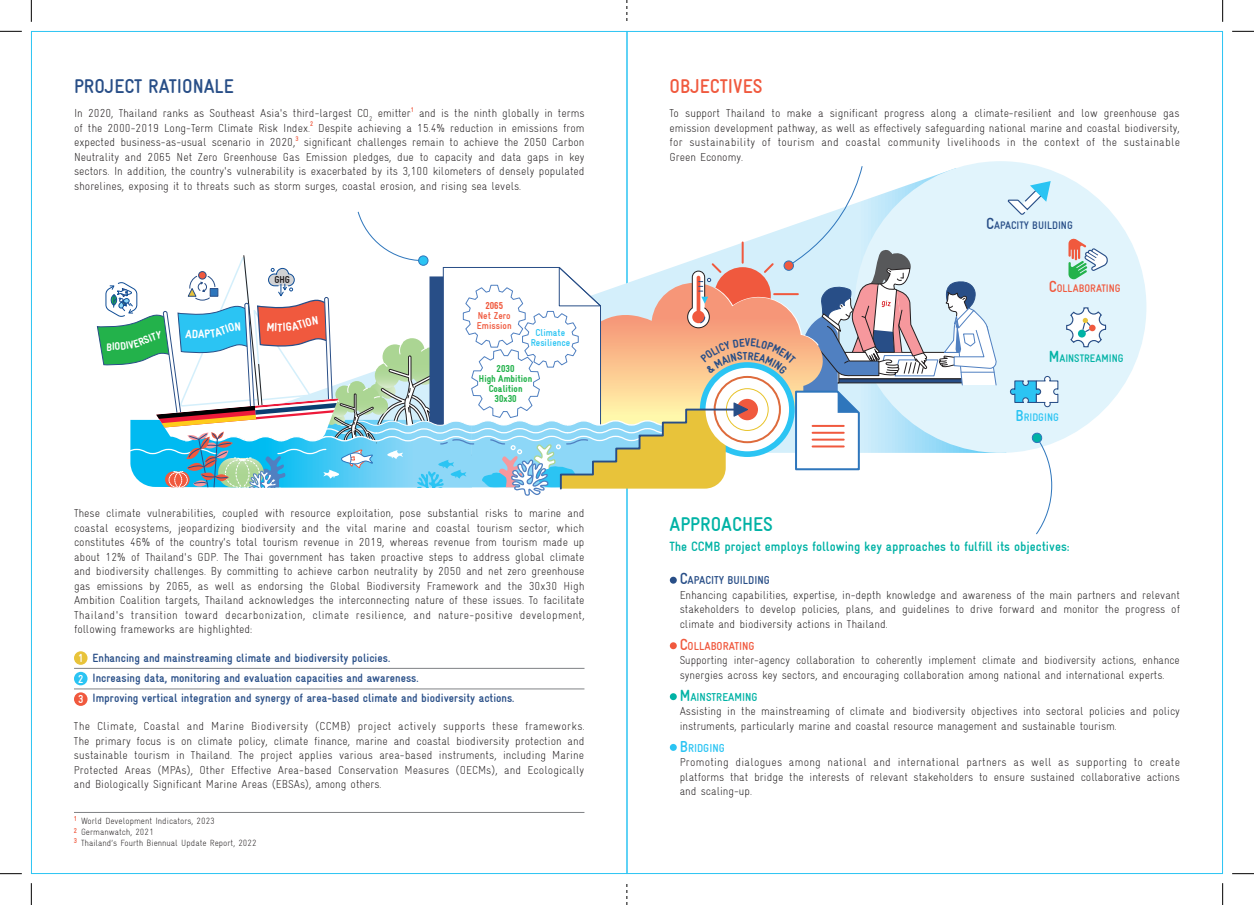
<style>
.page{position:relative;width:1254px;height:905px;background:#fff}
.page>*{position:absolute;margin:0;border:0;box-sizing:border-box;transform-origin:0 0}
.t1{font:700 condensed 20px "Gravur";color:#284e87}
.t2{font:700 condensed 20px "Gravur";color:#00b2a5}
.t3{font:700 condensed 20px "Gravur";color:#f0593e}
.t4{font:700 condensed 13.5px "Gravur";color:#00b2a5}
.t5{font:700 condensed 12px/20px "Gravur";color:#284e87}
.t6{font:900 condensed 12px "Gravur";color:#fff}
.t7{font:300 condensed 11.5px/14.5px "Gravur";color:#231f20;text-align:justify}
.t8{font:700 condensed 11.5px/20.5px "Gravur";color:#fff;text-align:justify}
.t9{font:900 condensed 11.5px "Gravur";color:#284e87}
.t10{font:700 condensed 11px "Gravur";color:#284e87}
.t11{font:700 condensed 11px "Gravur";color:#f0593e}
.t12{font:700 condensed 11px "Gravur";color:#00b2a5}
.t13{font:700 condensed 11px "Gravur";color:#2bc4f3}
.t14{font:900 condensed 11px "Gravur";color:#fff}
.t15{font:900 condensed 10px/10px "Gravur";color:#23b24b;text-align:center}
.t16{font:700 condensed 10px/10px "Gravur";color:#2bc4f3;text-align:center}
.t17{font:700 condensed 10px/10px "Gravur";color:#f0593e}
.t18{font:900 condensed 10px "Gravur";color:#f0593e}
.t19{font:900 condensed 10px "Gravur";color:#231f20}
.t20{font:300 condensed 9px/11px "Gravur";color:#231f20}
.t21{font:700 condensed 7px/11.8px "Gravur";color:#f0593e}
.t22{font:700 condensed 6.7px "Gravur";color:#f0593e}
.s1{font-size:16px}
.s2{font-weight:700;font-size:16px;color:#284e87}
.s3{font-weight:700;color:#284e87}
.s4{font-weight:700;font-size:16px;color:#f0593e}
.s5{font-weight:700;color:#f0593e}
.s6{font-weight:700;font-size:16px;color:#00b2a5}
.s7{font-weight:700;color:#00b2a5}
.s8{font-weight:700;font-size:16px;color:#2bc4f3}
.s9{font-weight:700;color:#2bc4f3}
</style>
<div class="page">
<svg style="left:626px;top:0;width:1px;height:21px"></svg>
<svg style="left:626px;top:884px;width:1px;height:21px"></svg>
<svg style="left:1222px;top:0;width:1px;height:22px"></svg>
<svg style="left:1232px;top:31px;width:21px;height:1px"></svg>
<svg style="left:1232px;top:873px;width:21px;height:1px"></svg>
<svg style="left:1222px;top:883px;width:1px;height:22px"></svg>
<svg style="left:31px;top:0;width:1px;height:22px"></svg>
<svg style="left:0;top:31px;width:22px;height:1px"></svg>
<svg style="left:0;top:873px;width:22px;height:1px"></svg>
<svg style="left:31px;top:883px;width:1px;height:22px"></svg>
<div style="left:74px;top:651px;width:13px;height:14px;background:#e8c33a;border-radius:50%"></div>
<div style="left:74px;top:672px;width:13px;height:13px;background:#2bc4f3;border-radius:50%"></div>
<div style="left:74px;top:692px;width:13px;height:14px;background:#f0593e;border-radius:50%"></div>
<hr style="left:74px;top:668px;width:510px;height:1px;background:#808285">
<hr style="left:74px;top:689px;width:510px;height:1px;background:#808285">
<hr style="left:74px;top:812px;width:510px;height:1px;background:#808285">
<div style="left:670px;top:577px;width:7px;height:7px;background:#284e87;border-radius:50%"></div>
<div style="left:670px;top:642px;width:7px;height:7px;background:#f0593e;border-radius:50%"></div>
<div style="left:670px;top:693px;width:7px;height:7px;background:#00b2a5;border-radius:50%"></div>
<div style="left:670px;top:744px;width:7px;height:7px;background:#2bc4f3;border-radius:50%"></div>
<div style="left:854px;top:161px;width:292px;height:292px;background:#e1f4fc;border-radius:50%"></div>
<svg style="left:1009px;top:375px;width:49px;height:33px"></svg>
<svg style="left:1068px;top:238px;width:40px;height:41px"></svg>
<svg style="left:1066px;top:307px;width:40px;height:41px"></svg>
<svg style="left:1007px;top:181px;width:43px;height:34px"></svg>
<svg style="left:1031px;top:432px;width:21px;height:103px"></svg>
<svg style="left:96px;top:165px;width:901px;height:332px"></svg>
<h1 class="t1" style="left:74px;top:75px;width:161px">PROJECT RATIONALE</h1>
<h1 class="t3" style="left:669px;top:75px;width:94px">OBJECTIVES</h1>
<p class="t7" style="left:74px;top:106px;width:338px">In 2020, Thailand ranks as Southeast Asia's third-largest CO<sub>2</sub> emitter</p>
<p class="t22" style="left:411px;top:106px;width:4px">1</p>
<p class="t7" style="left:419px;top:106px;width:167px">and is the ninth globally in terms</p>
<p class="t7" style="left:669px;top:106px;width:512px">To support Thailand to make a significant progress along a climate-resilient and low greenhouse gas emission development pathway, as well as effectively safeguarding national marine and coastal biodiversity, for sustainability of tourism and coastal community livelihoods in the context of the sustainable Green Economy.</p>
<p class="t22" style="left:310px;top:120px;width:5px">2</p>
<p class="t7" style="left:318px;top:121px;width:268px">Despite achieving a 15.4% reduction in emissions from</p>
<p class="t7" style="left:74px;top:121px;width:237px">of the 2000-2019 Long-Term Climate Risk Index.</p>
<p class="t22" style="left:295px;top:135px;width:5px">3</p>
<p class="t7" style="left:74px;top:135px;width:512px;text-indent:230px">significant challenges remain to achieve the 2050 Carbon Neutrality and 2065 Net Zero Greenhouse Gas Emission pledges, due to capacity and data gaps in key sectors. In addition, the country's vulnerability is exacerbated by its 3,100 kilometers of densely populated shorelines, exposing it to threats such as storm surges, coastal erosion, and rising sea levels.</p>
<p class="t7" style="left:74px;top:135px;width:223px">expected business-as-usual scenario in 2020,</p>
<p class="t14" style="left:106px;top:341px;width:7px">B</p>
<p class="t19" style="left:274px;top:274px;width:17px">GHG</p>
<p class="t6" style="left:277px;top:321px;width:6px">T</p>
<p class="t18" style="left:485px;top:300px;width:19px">2065</p>
<p class="t17" style="left:477px;top:310px;width:36px">Net Zero<br>Emission</p>
<p class="t15" style="left:479px;top:364px;width:55px">2030<br>High Ambition<br>Coalition<br>30x30</p>
<p class="t16" style="left:530px;top:327px;width:41px">Climate<br>Resilience</p>
<p class="t7" style="left:74px;top:506px;width:512px">These climate vulnerabilities, coupled with resource exploitation, pose substantial risks to marine and coastal ecosystems, jeopardizing biodiversity and the vital marine and coastal tourism sector, which constitutes 46% of the country’s total tourism revenue in 2019, whereas revenue from tourism made up about 12% of Thailand's GDP. The Thai government has taken proactive steps to address global climate and biodiversity challenges. By committing to achieve carbon neutrality by 2050 and net zero greenhouse gas emissions by 2065, as well as endorsing the Global Biodiversity Framework and the 30x30 High Ambition Coalition targets, Thailand acknowledges the interconnecting nature of these issues. To facilitate Thailand's transition toward decarbonization, climate resilience, and nature-positive development, following frameworks are highlighted:</p>
<p class="t8" style="left:78px;top:648px;width:7px">1<br>2<br>3</p>
<p class="t5" style="left:92px;top:648px;width:423px">Enhancing and mainstreaming climate and biodiversity policies.<br>Increasing data, monitoring and evaluation capacities and awareness.<br>Improving vertical integration and synergy of area-based climate and biodiversity actions.</p>
<p class="t7" style="left:74px;top:719px;width:512px">The Climate, Coastal and Marine Biodiversity (CCMB) project actively supports these frameworks.<br>The primary focus is on climate policy, climate finance, marine and coastal biodiversity protection and sustainable tourism in Thailand. The project applies various area-based instruments, including Marine Protected Areas (MPAs), Other Effective Area-based Conservation Measures (OECMs), and Ecologically and Biologically Significant Marine Areas (EBSAs), among others.</p>
<p class="t21" style="left:74px;top:812px;width:5px">1<br>2</p>
<p class="t21" style="left:74px;top:834px;width:5px">3</p>
<p class="t20" style="left:81px;top:815px;width:177px">World Development Indicators, 2023<br>Germanwatch, 2021<br>Thailand’s Fourth Biennual Update Report, 2022</p>
<p class="t10" style="left:986px;top:220px;width:88px"><span class="s1">C</span>APACITY BUILDING</p>
<p class="t9" style="left:745px;top:336px;width:7px">V</p>
<p class="t11" style="left:1048px;top:282px;width:73px"><span class="s1">C</span>OLLABORATING</p>
<p class="t12" style="left:1048px;top:352px;width:76px"><span class="s1">M</span>AINSTREAMING</p>
<p class="t13" style="left:1015px;top:411px;width:45px"><span class="s1">B</span>RIDGING</p>
<h1 class="t2" style="left:669px;top:513px;width:105px">APPROACHES</h1>
<p class="t4" style="left:669px;top:539px;width:402px">The CCMB project employs following key approaches to fulfill its objectives:</p>
<p class="t7" style="left:679px;top:573px;width:502px;text-align:left"><span class="s2">C</span><span class="s3">APACITY BUILDING<br></span>Enhancing capabilities, expertise, in-depth knowledge and awareness of the main partners and relevant stakeholders to develop policies, plans, and guidelines to drive forward and monitor the progress of climate and biodiversity actions in Thailand.</p>
<p class="t7" style="left:679px;top:638px;width:501px;text-align:left"><span class="s4">C</span><span class="s5">OLLABORATING<br></span>Supporting inter-agency collaboration to coherently implement climate and biodiversity actions, enhance synergies across key sectors, and encouraging collaboration among national and international experts.</p>
<p class="t7" style="left:679px;top:689px;width:502px;text-align:left"><span class="s6">M</span><span class="s7">AINSTREAMING<br></span>Assisting in the mainstreaming of climate and biodiversity objectives into sectoral policies and policy instruments, particularly marine and coastal resource management and sustainable tourism.</p>
<p class="t7" style="left:679px;top:740px;width:502px;text-align:left"><span class="s8">B</span><span class="s9">RIDGING<br></span>Promoting dialogues among national and international partners as well as supporting to create platforms that bridge the interests of relevant stakeholders to ensure sustained collaborative actions and scaling-up.</p>
</div>
